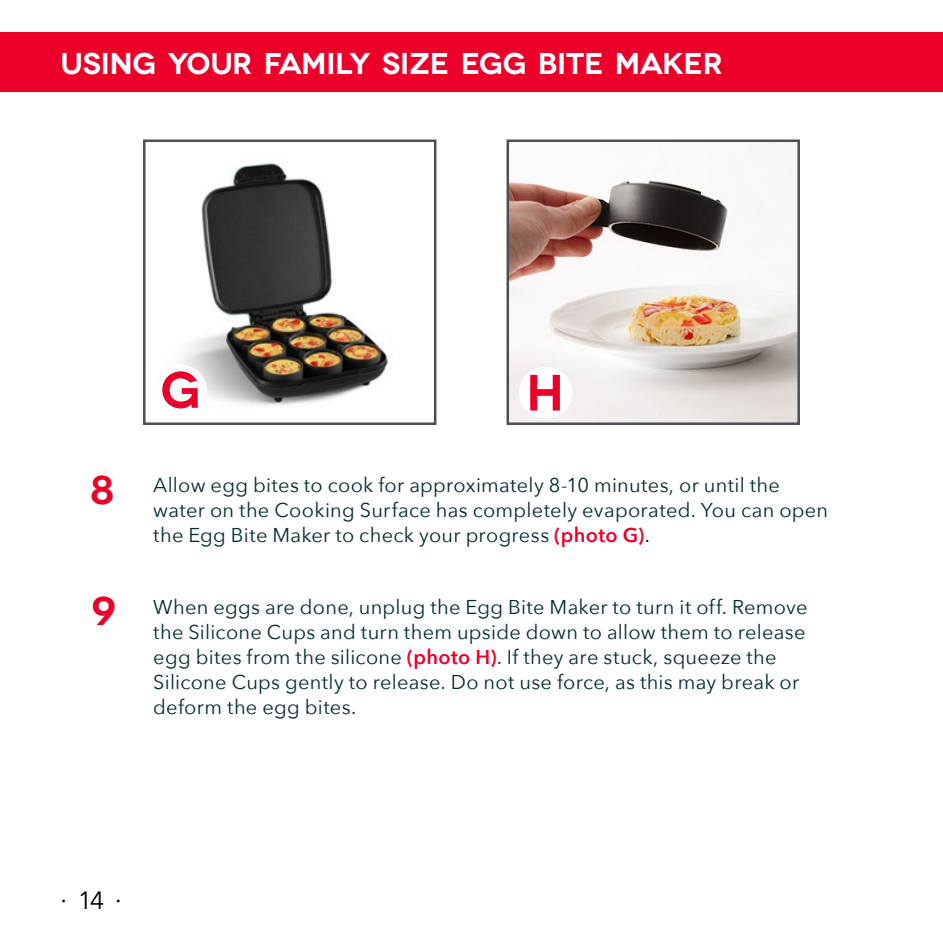
<style>
.page{position:relative;width:943px;height:943px;background:#fff}
.page>*{position:absolute;margin:0;border:0;box-sizing:border-box;transform-origin:0 0}
.t1{font:600 51px "Novecentowide";color:#ea0029}
.t2{font:600 40px "Novecentowide";color:#ea0029}
.t3{font:600 30px "Novecentowide";letter-spacing:-.01em;color:#fff}
.t4{font:25px "Avenir Next";color:#000}
.t5{font:20px/25px "Avenir Next";letter-spacing:.015em;color:#052a30}
.s1{font-weight:600;color:#ea0029}
.s2{color:#000}
</style>
<div class="page">
<div style="left:0;top:33px;width:943px;height:59px;background:#ea0029"></div>
<img style="left:181px;top:163px;width:207px;height:243px">
<div style="left:143px;top:139px;width:293px;height:286px;border:2px solid #4d4f54"></div>
<img style="left:509px;top:142px;width:288px;height:280px">
<div style="left:506px;top:139px;width:294px;height:286px;border:2px solid #4d4f54"></div>
<div style="left:519px;top:367px;width:53px;height:51px;background:#fefefe;border-radius:50%"></div>
<div style="left:153px;top:364px;width:54px;height:52px;background:#fefefe;border-radius:50%"></div>
<h3 class="t3" style="left:61px;top:45px;width:664px">USING YOUR FAMILY SIZE EGG BITE MAKER</h3>
<h2 class="t2" style="left:90px;top:465px;width:26px">8</h2>
<h2 class="t2" style="left:92px;top:587px;width:26px">9</h2>
<h1 class="t1" style="left:160px;top:359px;width:42px">G</h1>
<h1 class="t1" style="left:526px;top:362px;width:40px">H</h1>
<p class="t5" style="left:153px;top:471px;width:676px">Allow egg bites to cook for approximately 8-10 minutes, or until the water on the Cooking Surface has completely evaporated. You can open the Egg Bite Maker to check your progress <span class="s1">(photo G)</span><span class="s2">.</span></p>
<p class="t5" style="left:153px;top:593px;width:656px">When eggs are done, unplug the Egg Bite Maker to turn it off. Remove the Silicone Cups and turn them upside down to allow them to release egg bites from the silicone <span class="s1">(photo H)</span>. If they are stuck, squeeze the Silicone Cups gently to release. Do not use force, as this may break or deform the egg bites.</p>
<p class="t4" style="left:61px;top:879px;width:63px">∙ 14 ∙</p>
</div>
